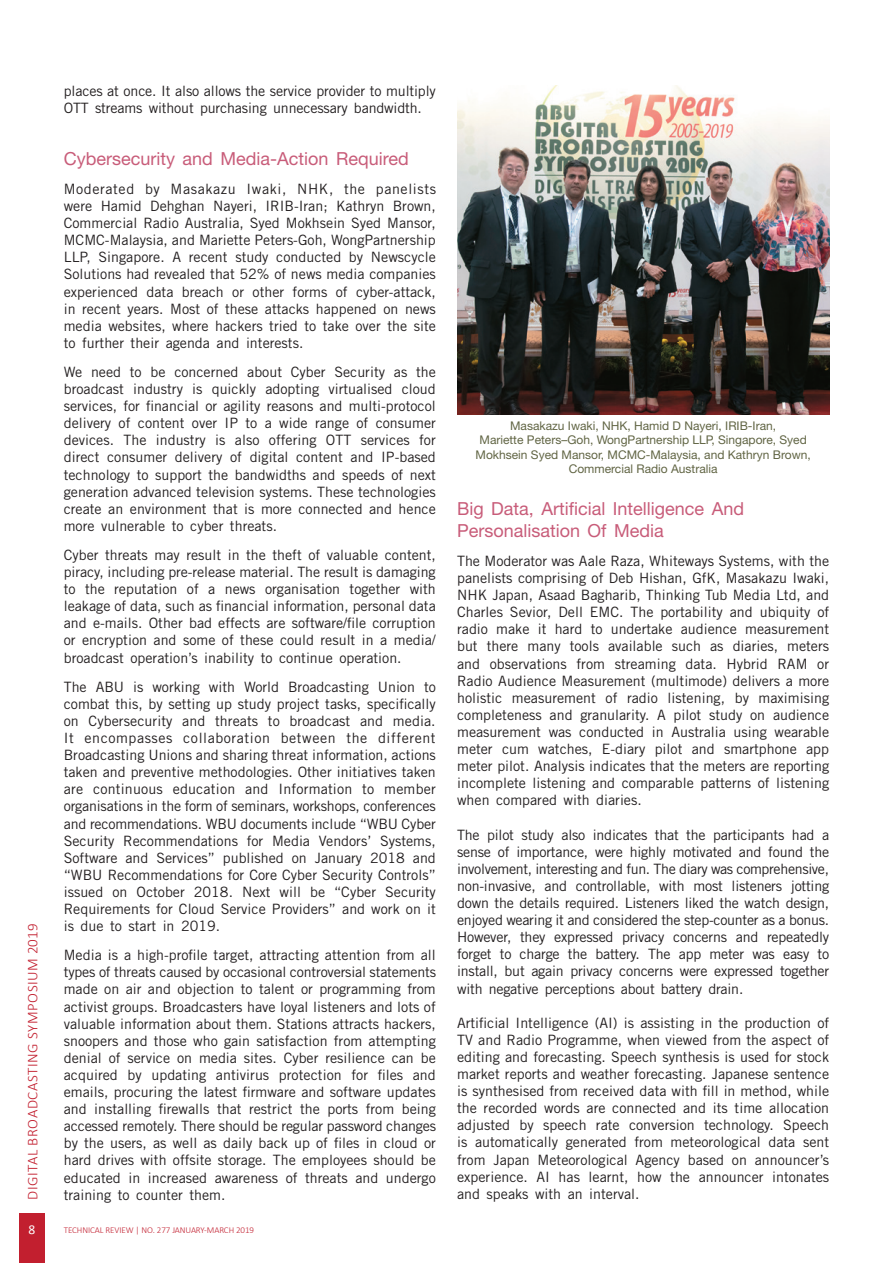
<style>
.page{position:relative;width:893px;height:1263px;background:#fff}
.page>*{position:absolute;margin:0;border:0;box-sizing:border-box;transform-origin:0 0}
.t1{font:18px/21.6px "Helvetica Neue";color:#c85c79}
.t2{font:300 15px "Calibri";letter-spacing:.04em;color:#c21f2f}
.t3{font:14.25px/17.1px "Trade Gothic";color:#231f20;text-align:justify}
.t4{font:13.5px "Calibri";color:#fff}
.t5{font:12px/14.4px "Helvetica Neue";color:#616544;text-align:center}
.t6{font:300 9px "Calibri";letter-spacing:-.01em;color:#c21f2f}
</style>
<div class="page">
<div style="left:19px;top:1213px;width:26px;height:50px;background:#c21f2f"></div>
<img style="left:457px;top:85px;width:372px;height:330px">
<p class="t2" style="left:26px;top:1200px;width:278px;rotate:-90deg">DIGITAL BROADCASTING SYMPOSIUM 2019</p>
<p class="t3" style="left:64px;top:82px;width:374px">places at once. It also allows the service provider to multiply<br>OTT streams without purchasing unnecessary bandwidth.</p>
<p class="t1" style="left:64px;top:147px;width:346px">Cybersecurity and Media-Action Required</p>
<p class="t3" style="left:64px;top:180px;width:374px">Moderated by Masakazu Iwaki, NHK, the panelists were Hamid Dehghan Nayeri, IRIB-Iran; Kathryn Brown, Commercial Radio Australia, Syed Mokhsein Syed Mansor, MCMC-Malaysia, and Mariette Peters-Goh, WongPartnership LLP, Singapore. A recent study conducted by Newscycle Solutions had revealed that 52% of news media companies experienced data breach or other forms of cyber-attack, in recent years. Most of these attacks happened on news media websites, where hackers tried to take over the site to further their agenda and interests.</p>
<p class="t3" style="left:64px;top:363px;width:374px">We need to be concerned about Cyber Security as the broadcast industry is quickly adopting virtualised cloud services, for financial or agility reasons and multi-protocol delivery of content over IP to a wide range of consumer devices. The industry is also offering OTT services for direct consumer delivery of digital content and IP-based technology to support the bandwidths and speeds of next generation advanced television systems. These technologies create an environment that is more connected and hence more vulnerable to cyber threats.</p>
<p class="t3" style="left:64px;top:546px;width:374px">Cyber threats may result in the theft of valuable content, piracy, including pre-release material. The result is damaging to the reputation of a news organisation together with leakage of data, such as financial information, personal data and e-mails. Other bad effects are software/file corruption or encryption and some of these could result in a media/ broadcast operation’s inability to continue operation.</p>
<p class="t3" style="left:64px;top:678px;width:374px">The ABU is working with World Broadcasting Union to combat this, by setting up study project tasks, specifically on Cybersecurity and threats to broadcast and media.<br>It encompasses collaboration between the different Broadcasting Unions and sharing threat information, actions taken and preventive methodologies. Other initiatives taken are continuous education and Information to member organisations in the form of seminars, workshops, conferences and recommendations. WBU documents include “WBU Cyber Security Recommendations for Media Vendors’ Systems, Software and Services” published on January 2018 and “WBU Recommendations for Core Cyber Security Controls” issued on October 2018. Next will be “Cyber Security Requirements for Cloud Service Providers” and work on it is due to start in 2019.</p>
<p class="t3" style="left:64px;top:946px;width:374px">Media is a high-profile target, attracting attention from all types of threats caused by occasional controversial statements made on air and objection to talent or programming from activist groups. Broadcasters have loyal listeners and lots of valuable information about them. Stations attracts hackers, snoopers and those who gain satisfaction from attempting denial of service on media sites. Cyber resilience can be acquired by updating antivirus protection for files and emails, procuring the latest firmware and software updates and installing firewalls that restrict the ports from being accessed remotely. There should be regular password changes by the users, as well as daily back up of files in cloud or hard drives with offsite storage. The employees should be educated in increased awareness of threats and undergo training to counter them.</p>
<p class="t4" style="left:29px;top:1221px;width:8px">8</p>
<p class="t6" style="left:64px;top:1226px;width:192px">TECHNICAL REVIEW | NO. 277 JANUARY-MARCH 2019</p>
<p class="t5" style="left:476px;top:418px;width:337px">Masakazu Iwaki, NHK, Hamid D Nayeri, IRIB-Iran,<br>Mariette Peters–Goh, WongPartnership LLP, Singapore, Syed Mokhsein Syed Mansor, MCMC-Malaysia, and Kathryn Brown, Commercial Radio Australia</p>
<p class="t1" style="left:457px;top:498px;width:289px">Big Data, Artificial Intelligence And<br>Personalisation Of Media</p>
<p class="t3" style="left:457px;top:552px;width:374px">The Moderator was Aale Raza, Whiteways Systems, with the panelists comprising of Deb Hishan, GfK, Masakazu Iwaki, NHK Japan, Asaad Bagharib, Thinking Tub Media Ltd, and Charles Sevior, Dell EMC. The portability and ubiquity of radio make it hard to undertake audience measurement but there many tools available such as diaries, meters and observations from streaming data. Hybrid RAM or Radio Audience Measurement (multimode) delivers a more holistic measurement of radio listening, by maximising completeness and granularity. A pilot study on audience measurement was conducted in Australia using wearable meter cum watches, E-diary pilot and smartphone app meter pilot. Analysis indicates that the meters are reporting incomplete listening and comparable patterns of listening when compared with diaries.</p>
<p class="t3" style="left:457px;top:826px;width:374px">The pilot study also indicates that the participants had a sense of importance, were highly motivated and found the involvement, interesting and fun. The diary was comprehensive, non-invasive, and controllable, with most listeners jotting down the details required. Listeners liked the watch design, enjoyed wearing it and considered the step-counter as a bonus.<br>However, they expressed privacy concerns and repeatedly forget to charge the battery. The app meter was easy to install, but again privacy concerns were expressed together with negative perceptions about battery drain.</p>
<p class="t3" style="left:457px;top:1014px;width:374px">Artificial Intelligence (AI) is assisting in the production of TV and Radio Programme, when viewed from the aspect of editing and forecasting. Speech synthesis is used for stock market reports and weather forecasting. Japanese sentence is synthesised from received data with fill in method, while the recorded words are connected and its time allocation adjusted by speech rate conversion technology. Speech is automatically generated from meteorological data sent from Japan Meteorological Agency based on announcer’s experience. AI has learnt, how the announcer intonates and speaks with an interval.</p>
</div>
